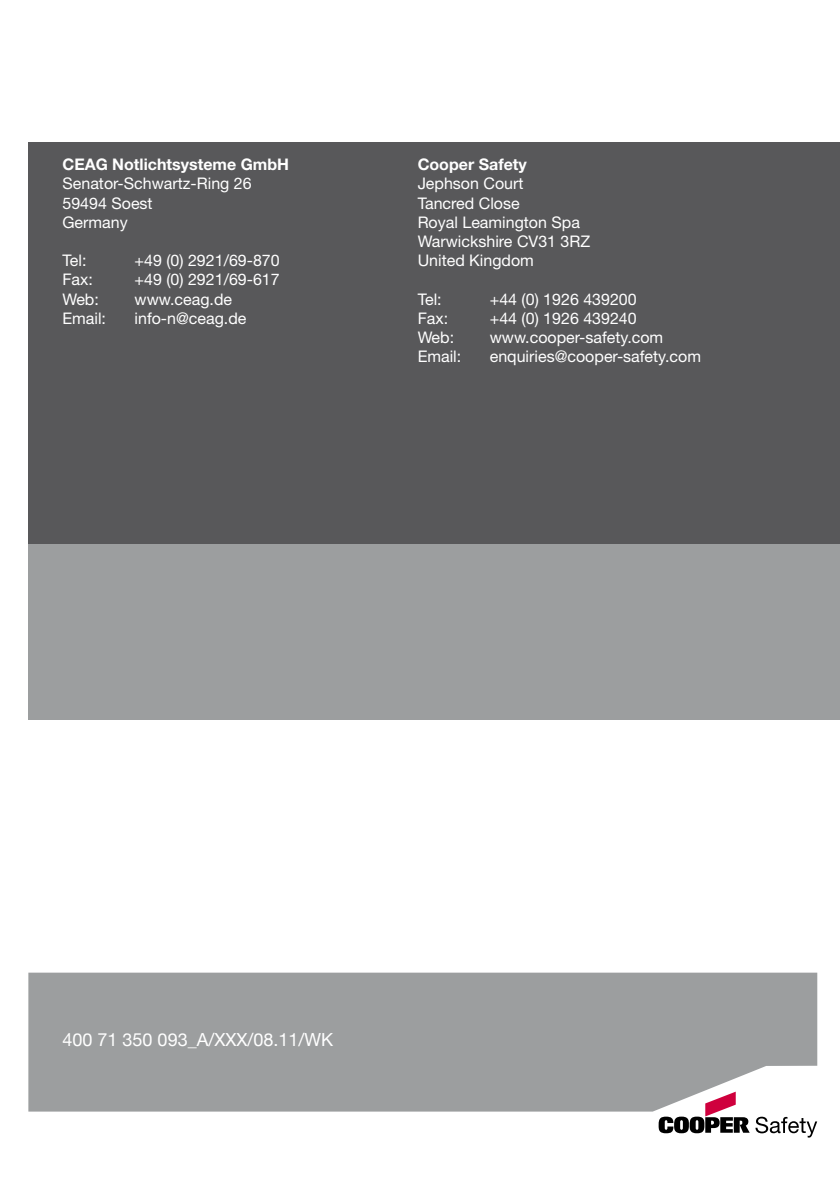
<style>
.page{position:relative;width:840px;height:1191px;background:#fff}
.page>*{position:absolute;margin:0;border:0;box-sizing:border-box;transform-origin:0 0}
.t1{font:18px "Helvetica Neue";color:#fff}
.t2{font:16px/19.2px "Helvetica Neue LT Pro";color:#fff}
.t3{font:700 16px "Helvetica Neue LT Pro";color:#fff}
</style>
<div class="page">
<div style="left:28px;top:142px;width:811px;height:402px;background:#58585a"></div>
<div style="left:28px;top:544px;width:811px;height:176px;background:#9c9e9f"></div>
<div style="left:28px;top:972px;width:788px;height:139px;background:#9c9e9f"></div>
<svg style="left:658px;top:1091px;width:91px;height:42px"></svg>
<svg style="left:755px;top:1116px;width:61px;height:21px"></svg>
<p class="t3" style="left:62px;top:154px;width:228px">CEAG Notlichtsysteme GmbH</p>
<p class="t2" style="left:62px;top:174px;width:191px">Senator-Schwartz-Ring 26<br>59494 Soest<br>Germany</p>
<p class="t2" style="left:62px;top:250px;width:25px">Tel:</p>
<p class="t2" style="left:134px;top:250px;width:147px">+49 (0) 2921/69-870</p>
<p class="t2" style="left:62px;top:270px;width:32px">Fax:</p>
<p class="t2" style="left:134px;top:270px;width:147px">+49 (0) 2921/69-617</p>
<p class="t2" style="left:62px;top:289px;width:38px">Web:</p>
<p class="t2" style="left:134px;top:289px;width:99px">www.ceag.de</p>
<p class="t2" style="left:62px;top:308px;width:45px">Email:</p>
<p class="t2" style="left:134px;top:308px;width:113px">info-n@ceag.de</p>
<p class="t3" style="left:417px;top:154px;width:111px">Cooper Safety</p>
<p class="t2" style="left:417px;top:174px;width:174px">Jephson Court<br>Tancred Close<br>Royal Leamington Spa<br>Warwickshire CV31 3RZ<br>United Kingdom</p>
<p class="t2" style="left:417px;top:289px;width:25px">Tel:</p>
<p class="t2" style="left:489px;top:289px;width:148px">+44 (0) 1926 439200</p>
<p class="t2" style="left:417px;top:308px;width:32px">Fax:</p>
<p class="t2" style="left:489px;top:308px;width:148px">+44 (0) 1926 439240</p>
<p class="t2" style="left:417px;top:327px;width:38px">Web:</p>
<p class="t2" style="left:489px;top:327px;width:175px">www.cooper-safety.com</p>
<p class="t2" style="left:417px;top:346px;width:45px">Email:</p>
<p class="t2" style="left:489px;top:346px;width:213px">enquiries@cooper-safety.com</p>
<p class="t1" style="left:62px;top:1029px;width:272px">400 71 350 093_A/XXX/08.11/WK</p>
</div>
